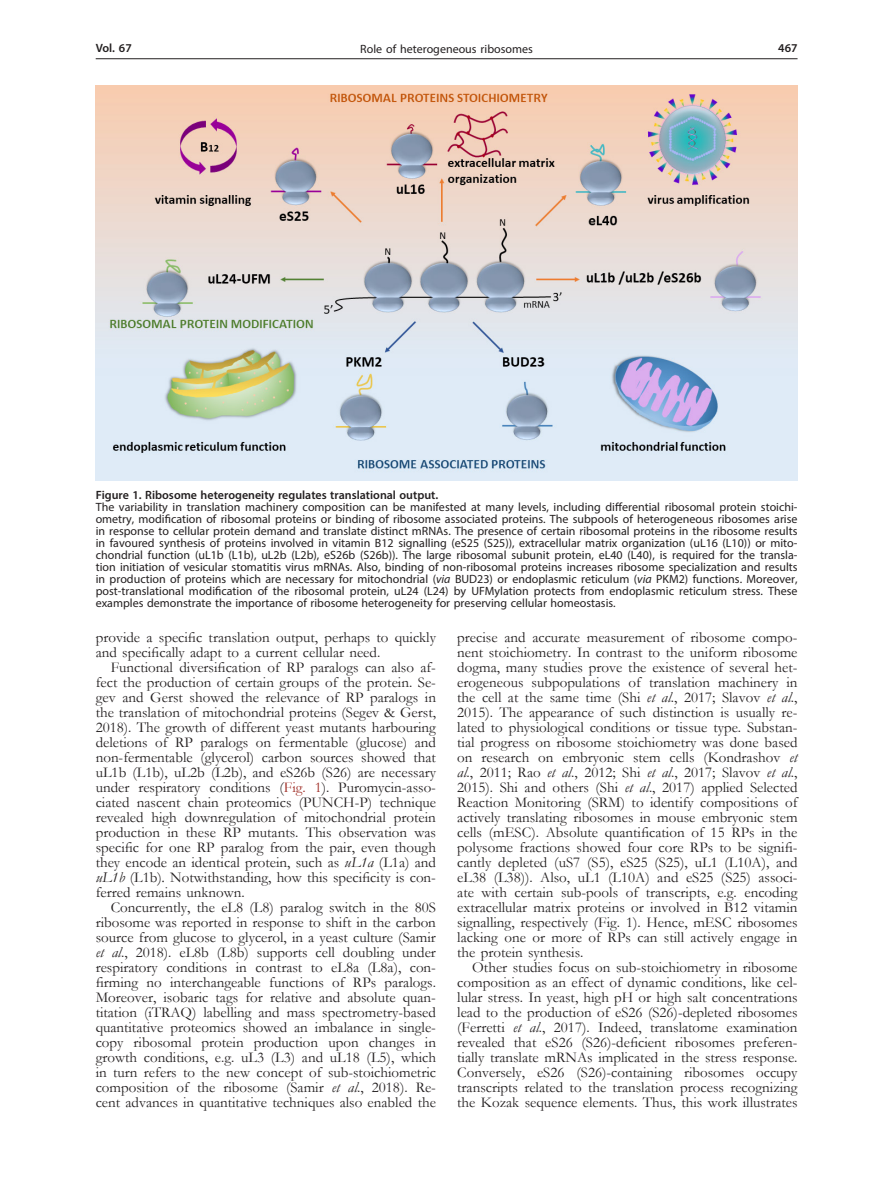
<style>
.page{position:relative;width:872px;height:1191px;background:#fff}
.page>*{position:absolute;margin:0;border:0;box-sizing:border-box;transform-origin:0 0}
.Body_tekst{font:15px/15px "Garamond";color:#231f20;text-align:justify}
.Figure_1{font:12px/12px "Myriad Pro";color:#231f20;text-align:justify}
.Figure{font:600 12px "Myriad Pro";color:#231f20}
.s1{font-style:italic}
.s2{color:#9f2d26}
</style>
<div class="page">
<hr style="left:96px;top:58px;width:701px;height:1px;background:#231f20">
<img style="left:96px;top:86px;width:701px;height:394px">
<p class="Figure" style="left:96px;top:41px;width:38px">Vol. 67</p>
<p class="Figure_1" style="left:360px;top:43px;width:174px">Role of heterogeneous ribosomes</p>
<p class="Figure" style="left:778px;top:41px;width:21px">467</p>
<p class="Figure" style="left:96px;top:488px;width:344px">Figure 1. Ribosome heterogeneity regulates translational output.</p>
<p class="Figure_1" style="left:96px;top:501px;width:703px">The variability in translation machinery composition can be manifested at many levels, including differential ribosomal protein stoichi&shy;ometry, modification of ribosomal proteins or binding of ribosome associated proteins. The subpools of heterogeneous ribosomes arise in response to cellular protein demand and translate distinct mRNAs. The presence of certain ribosomal proteins in the ribosome results in favoured synthesis of proteins involved in vitamin B12 signalling (eS25 (S25)), extracellular matrix organization (uL16 (L10)) or mito&shy;chondrial function (uL1b (L1b), uL2b (L2b), eS26b (S26b)). The large ribosomal subunit protein, eL40 (L40), is required for the transla&shy;tion initiation of vesicular stomatitis virus mRNAs. Also, binding of non-ribosomal proteins increases ribosome specialization and results in production of proteins which are necessary for mitochondrial (<span class="s1">via</span> BUD23) or endoplasmic reticulum (<span class="s1">via</span> PKM2) functions. Moreover, post-translational modification of the ribosomal protein, uL24 (L24) by UFMylation protects from endoplasmic reticulum stress. These examples demonstrate the importance of ribosome heterogeneity for preserving cellular homeostasis.</p>
<p class="Body_tekst" style="left:96px;top:629px;width:342px">provide a specific translation output, perhaps to quickly and specifically adapt to a current cellular need.</p>
<p class="Body_tekst" style="left:96px;top:659px;width:342px;text-indent:15px">Functional diversification of RP paralogs can also af&shy;fect the production of certain groups of the protein. Se&shy;gev and Gerst showed the relevance of RP paralogs in the translation of mitochondrial proteins (Segev &amp; Gerst, 2018). The growth of different yeast mutants harbouring deletions of RP paralogs on fermentable (glucose) and non-fermentable (glycerol) carbon sources showed that uL1b (L1b), uL2b (L2b), and eS26b (S26) are necessary under respiratory conditions (<span class="s2">Fig. 1</span>). Puromycin-asso&shy;ciated nascent chain proteomics (PUNCH-P) technique revealed high downregulation of mitochondrial protein production in these RP mutants. This observation was specific for one RP paralog from the pair, even though they encode an identical protein, such as <span class="s1">uL1a</span> (L1a) and <span class="s1">uL1b</span> (L1b)<span class="s1">.</span> Notwithstanding, how this specificity is con&shy;ferred remains unknown.</p>
<p class="Body_tekst" style="left:96px;top:899px;width:342px;text-indent:15px">Concurrently, the eL8 (L8) paralog switch in the 80S ribosome was reported in response to shift in the carbon source from glucose to glycerol, in a yeast culture (Samir <span class="s1">et al</span>., 2018). eL8b (L8b) supports cell doubling under respiratory conditions in contrast to eL8a (L8a), con&shy;firming no interchangeable functions of RPs paralogs.<br>Moreover, isobaric tags for relative and absolute quan&shy;titation (iTRAQ) labelling and mass spectrometry-based quantitative proteomics showed an imbalance in single&shy;copy ribosomal protein production upon changes in growth conditions, e.g. uL3 (L3) and uL18 (L5), which in turn refers to the new concept of sub-stoichiometric composition of the ribosome (Samir <span class="s1">et al</span>., 2018). Re&shy;cent advances in quantitative techniques also enabled the</p>
<p class="Body_tekst" style="left:457px;top:629px;width:342px">precise and accurate measurement of ribosome compo&shy;nent stoichiometry. In contrast to the uniform ribosome dogma, many studies prove the existence of several het&shy;erogeneous subpopulations of translation machinery in the cell at the same time (Shi <span class="s1">et al</span>., 2017; Slavov <span class="s1">et al</span>., 2015). The appearance of such distinction is usually re&shy;lated to physiological conditions or tissue type. Substan&shy;tial progress on ribosome stoichiometry was done based on research on embryonic stem cells (Kondrashov <span class="s1">et al</span>., 2011; Rao <span class="s1">et al</span>., 2012; Shi <span class="s1">et al</span>., 2017; Slavov <span class="s1">et al</span>., 2015). Shi and others (Shi <span class="s1">et al</span>., 2017) applied Selected Reaction Monitoring (SRM) to identify compositions of actively translating ribosomes in mouse embryonic stem cells (mESC). Absolute quantification of 15 RPs in the polysome fractions showed four core RPs to be signifi&shy;cantly depleted (uS7 (S5), eS25 (S25), uL1 (L10A), and eL38 (L38)). Also, uL1 (L10A) and eS25 (S25) associ&shy;ate with certain sub-pools of transcripts, e.g. encoding extracellular matrix proteins or involved in B12 vitamin signalling, respectively (Fig. 1). Hence, mESC ribosomes lacking one or more of RPs can still actively engage in the protein synthesis.</p>
<p class="Body_tekst" style="left:457px;top:959px;width:342px;text-indent:15px">Other studies focus on sub-stoichiometry in ribosome composition as an effect of dynamic conditions, like cel&shy;lular stress. In yeast, high pH or high salt concentrations lead to the production of eS26 (S26)-depleted ribosomes (Ferretti <span class="s1">et al</span>., 2017). Indeed, translatome examination revealed that eS26 (S26)-deficient ribosomes preferen&shy;tially translate mRNAs implicated in the stress response.<br>Conversely, eS26 (S26)-containing ribosomes occupy transcripts related to the translation process recognizing the Kozak sequence elements. Thus, this work illustrates</p>
</div>
